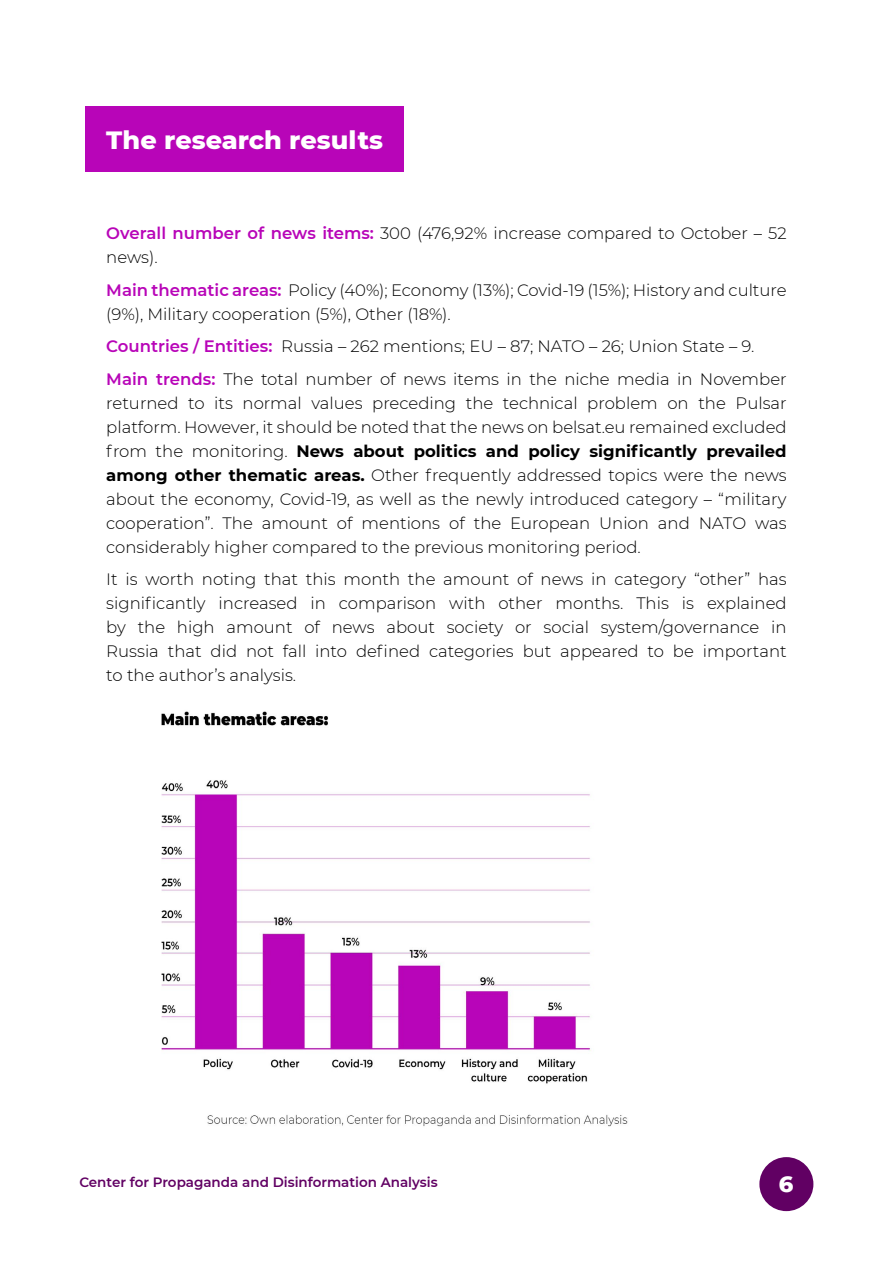
<style>
.page{position:relative;width:893px;height:1263px;background:#fff}
.page>*{position:absolute;margin:0;border:0;box-sizing:border-box;transform-origin:0 0}
.t1{font:800 25.5px "Montserrat";color:#fff}
.t2{font:800 22.5px "Montserrat";color:#fff}
.t3{font:300 16.5px/24px "Montserrat";color:#000}
.t4{font:600 13.5px "Montserrat";color:#610063}
.s1{font-weight:600;color:#b805b8}
.s2{font-weight:700}
</style>
<div class="page">
<div style="left:759px;top:1157px;width:54px;height:54px;background:#610063;border-radius:50%"></div>
<div style="left:85px;top:106px;width:319px;height:66px;background:#b805b8"></div>
<img style="left:161px;top:711px;width:467px;height:416px">
<h1 class="t1" style="left:106px;top:121px;width:278px">The research results</h1>
<p class="t3" style="left:106px;top:221px;width:682px"><span class="s1">Overall number of news items:</span> 300 (476,92% increase compared to October – 52 news).</p>
<p class="t3" style="left:106px;top:277px;width:682px"><span class="s1">Main thematic areas:</span> Policy (40%); Economy (13%); Covid-19 (15%); History and culture (9%), Military cooperation (5%), Other (18%).</p>
<p class="t3" style="left:106px;top:330px;width:682px;line-height:32.5px"><span class="s1">Countries / Entities:</span> Russia – 262 mentions; EU – 87; NATO – 26; Union State – 9.<br><span class="s1">Main trends:</span> The total number of news items in the niche media in November</p>
<p class="t3" style="left:106px;top:390px;width:682px;text-align:justify">returned to its normal values preceding the technical problem on the Pulsar platform. However, it should be noted that the news on belsat.eu remained excluded from the monitoring. <span class="s2">News about politics and policy significantly prevailed among other thematic areas.</span> Other frequently addressed topics were the news about the economy, Covid-19, as well as the newly introduced category – “military cooperation”. The amount of mentions of the European Union and NATO was considerably higher compared to the previous monitoring period.</p>
<p class="t3" style="left:106px;top:567px;width:682px;text-align:justify">It is worth noting that this month the amount of news in category “other” has significantly increased in comparison with other months. This is explained by the high amount of news about society or social system/governance in Russia that did not fall into defined categories but appeared to be important to the author’s analysis.</p>
<p class="t4" style="left:79px;top:1172px;width:360px">Center for Propaganda and Disinformation Analysis</p>
<h2 class="t2" style="left:779px;top:1168px;width:16px">6</h2>
</div>
